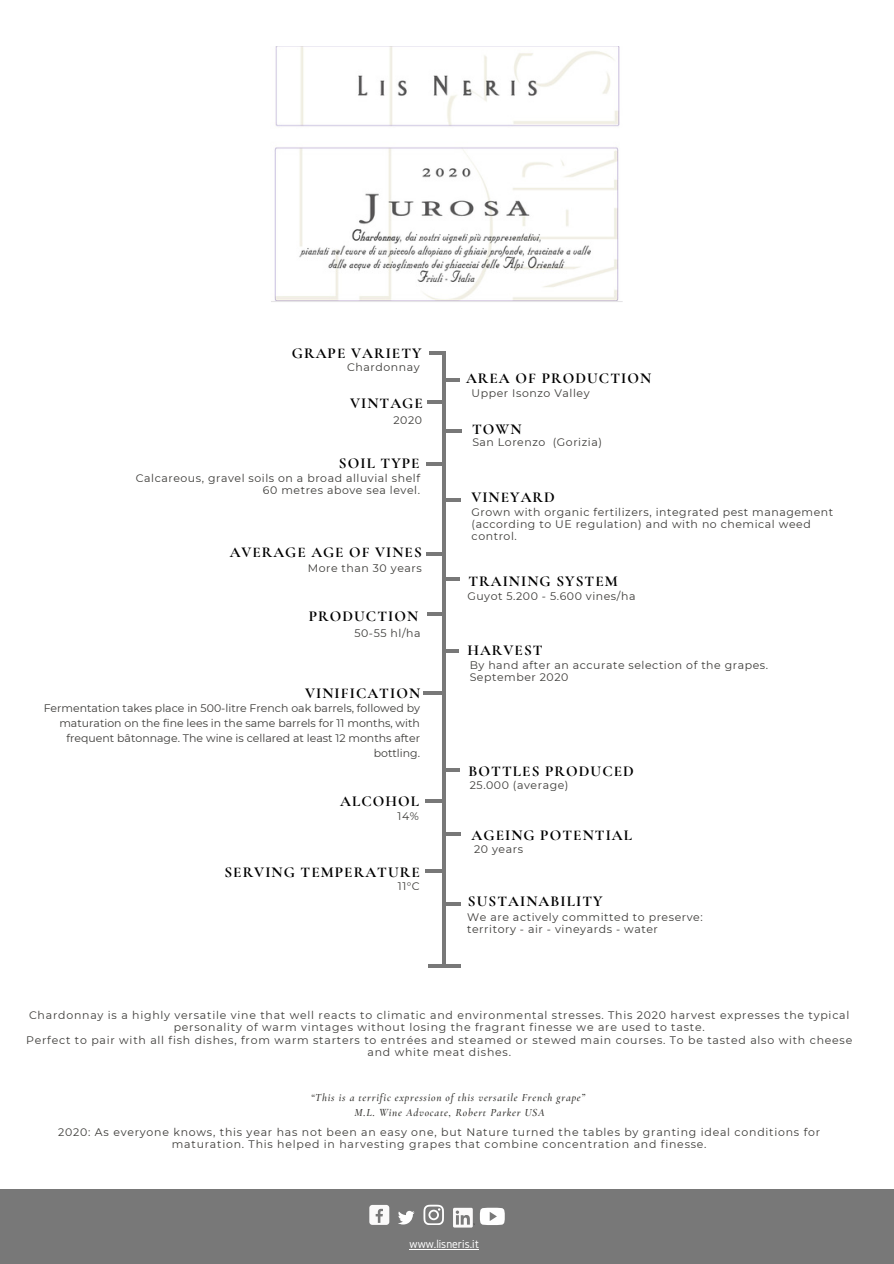
<style>
.page{position:relative;width:894px;height:1264px;background:#fff}
.page>*{position:absolute;margin:0;border:0;box-sizing:border-box;transform-origin:0 0}
.t1{font:700 15.15px "Cormorant Garamond";letter-spacing:.07em;color:#000}
.t2{font:700 15px "Cormorant Garamond";letter-spacing:.07em;color:#000}
.t3{font:12.45px "Gidole";color:#fff}
.t4{font:10.95px/12.6px "Montserrat";letter-spacing:.07em;color:#3c3b38;text-align:center}
.t5{font:10.95px/12px "Montserrat";letter-spacing:.05em;color:#3c3b38;text-align:right}
.t6{font:10.95px/15.1px "Montserrat";color:#3c3b38;text-align:right}
.t7{font:italic 600 10.95px/15.1px "Cormorant Garamond";letter-spacing:.07em;color:#3c3b38;text-align:center}
</style>
<div class="page">
<div style="left:0;top:1188px;width:893px;height:75px;background:#787878"></div>
<svg style="left:453px;top:1207px;width:19px;height:20px"></svg>
<svg style="left:455px;top:1207px;width:49px;height:17px"></svg>
<div style="left:369px;top:1204px;width:20px;height:20px;background:#fbfafa;border-radius:3px"></div>
<svg style="left:375px;top:1208px;width:8px;height:14px"></svg>
<svg style="left:423px;top:1204px;width:20px;height:20px"></svg>
<img style="left:274px;top:46px;width:346px;height:255px">
<svg style="left:441px;top:354px;width:4px;height:609px;fill:#787878"></svg>
<hr style="left:429px;top:351px;width:17px;height:3px;background:#787878">
<hr style="left:426px;top:462px;width:17px;height:4px;background:#787878">
<svg style="left:443px;top:831px;width:18px;height:4px"></svg>
<svg style="left:428px;top:963px;width:33px;height:4px"></svg>
<hr style="left:442px;top:378px;width:17px;height:3px;background:#787878">
<hr style="left:442px;top:577px;width:17px;height:3px;background:#787878">
<hr style="left:424px;top:799px;width:17px;height:3px;background:#787878">
<hr style="left:424px;top:691px;width:18px;height:3px;background:#787878">
<hr style="left:442px;top:649px;width:17px;height:3px;background:#787878">
<hr style="left:442px;top:768px;width:17px;height:4px;background:#787878">
<hr style="left:426px;top:612px;width:17px;height:3px;background:#787878">
<hr style="left:425px;top:869px;width:17px;height:4px;background:#787878">
<hr style="left:426px;top:552px;width:17px;height:3px;background:#787878">
<hr style="left:427px;top:400px;width:17px;height:3px;background:#787878">
<hr style="left:444px;top:498px;width:17px;height:3px;background:#787878">
<hr style="left:444px;top:429px;width:17px;height:4px;background:#787878">
<svg style="left:398px;top:1210px;width:16px;height:14px"></svg>
<svg style="left:442px;top:901px;width:18px;height:4px"></svg>
<hr style="left:409px;top:1248px;width:70px;height:1px;background:#fff">
<hr style="left:271px;top:301px;width:351px;height:1px;background:#e5e4e6">
<h1 class="t1" style="left:292px;top:344px;width:131px">GRAPE VARIETY</h1>
<h1 class="t5" style="left:347px;top:361px;width:74px">Chardonnay</h1>
<h1 class="t1" style="left:350px;top:394px;width:74px">VINTAGE</h1>
<h3 class="t5" style="left:393px;top:414px;width:30px">2020</h3>
<p class="t1" style="left:339px;top:453px;width:82px">SOIL TYPE</p>
<p class="t5" style="left:136px;top:472px;width:285px">Calcareous, gravel soils on a broad alluvial shelf<br>60 metres above sea level.</p>
<p class="t2" style="left:229px;top:543px;width:193px">AVERAGE AGE OF VINES</p>
<h1 class="t5" style="left:307px;top:561px;width:115px">More than 30 years</h1>
<h1 class="t1" style="left:308px;top:606px;width:111px">PRODUCTION</h1>
<p class="t5" style="left:354px;top:627px;width:68px">50-55 hl/ha</p>
<p class="t1" style="left:305px;top:684px;width:117px">VINIFICATION</p>
<p class="t6" style="left:44px;top:700px;width:378px">Fermentation takes place in 500-litre French oak barrels, followed by maturation on the fine lees in the same barrels for 11 months, with frequent bâtonnage. The wine is cellared at least 12 months after bottling.</p>
<p class="t1" style="left:340px;top:792px;width:80px">ALCOHOL</p>
<p class="t5" style="left:397px;top:810px;width:23px">14%</p>
<h1 class="t1" style="left:224px;top:863px;width:197px">SERVING TEMPERATURE</h1>
<p class="t5" style="left:398px;top:880px;width:23px">11°C</p>
<h1 class="t1" style="left:466px;top:368px;width:187px">AREA OF PRODUCTION</h1>
<h1 class="t5" style="left:471px;top:387px;width:119px">Upper Isonzo Valley</h1>
<h1 class="t1" style="left:472px;top:420px;width:51px">TOWN</h1>
<p class="t5" style="left:472px;top:436px;width:131px">San Lorenzo (Gorizia)</p>
<h1 class="t1" style="left:471px;top:488px;width:85px">VINEYARD</h1>
<p class="t5" style="left:471px;top:505px;width:363px;text-align:left">Grown with organic fertilizers, integrated pest management (according to UE regulation) and with no chemical weed control.</p>
<p class="t1" style="left:468px;top:571px;width:151px">TRAINING SYSTEM</p>
<p class="t5" style="left:467px;top:589px;width:169px">Guyot 5.200 - 5.600 vines/ha</p>
<p class="t1" style="left:467px;top:641px;width:77px">HARVEST</p>
<h1 class="t5" style="left:469px;top:659px;width:300px">By hand after an accurate selection of the grapes.</h1>
<p class="t5" style="left:469px;top:671px;width:100px">September 2020</p>
<h1 class="t1" style="left:468px;top:762px;width:167px">BOTTLES PRODUCED</h1>
<p class="t5" style="left:469px;top:779px;width:100px">25.000 (average)</p>
<p class="t1" style="left:471px;top:825px;width:162px">AGEING POTENTIAL</p>
<h1 class="t5" style="left:474px;top:843px;width:50px">20 years</h1>
<p class="t1" style="left:468px;top:892px;width:136px">SUSTAINABILITY</p>
<p class="t5" style="left:467px;top:911px;width:237px">We are actively committed to preserve:</p>
<p class="t5" style="left:467px;top:923px;width:192px">territory - air - vineyards - water</p>
<h1 class="t4" style="left:29px;top:1008px;width:821px">Chardonnay is a highly versatile vine that well reacts to climatic and environmental stresses. This 2020 harvest expresses the typical personality of warm vintages without losing the fragrant finesse we are used to taste.</h1>
<p class="t4" style="left:26px;top:1033px;width:827px">Perfect to pair with all fish dishes, from warm starters to entrées and steamed or stewed main courses. To be tasted also with cheese and white meat dishes.</p>
<p class="t7" style="left:311px;top:1089px;width:275px">“This is a terrific expression of this versatile French grape”<br>M.L. Wine Advocate, Robert Parker USA</p>
<h4 class="t4" style="left:58px;top:1125px;width:763px">2020: As everyone knows, this year has not been an easy one, but Nature turned the tables by granting ideal conditions for maturation. This helped in harvesting grapes that combine concentration and finesse.</h4>
<h1 class="t3" style="left:409px;top:1237px;width:71px">www.lisneris.it</h1>
</div>
